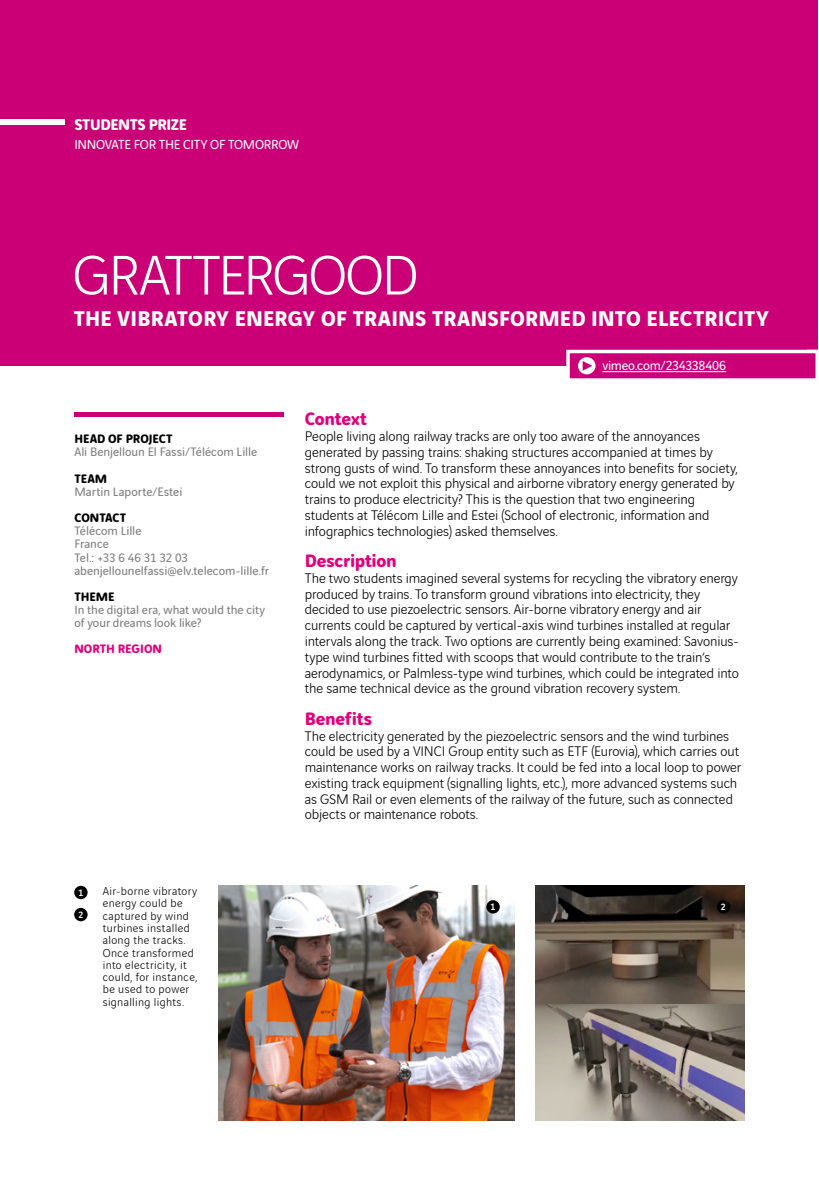
<style>
.page{position:relative;width:819px;height:1191px;background:#fff}
.page>*{position:absolute;margin:0;border:0;box-sizing:border-box;transform-origin:0 0}
.t1{font:300 59.5px "Vinci Sans";letter-spacing:-.04em;color:#fff}
.t2{font:700 22.75px "Vinci Sans";letter-spacing:.015em;color:#fff}
.t3{font:700 19.25px "Vinci Rounded";letter-spacing:-.01em;color:#e3007b}
.t4{font:700 16.62px "Vinci Rounded";letter-spacing:-.025em;color:#fff}
.t5{font:300 14.88px/15.8px "Vinci Rounded";letter-spacing:-.005em;color:#000}
.t6{font:14px "Vinci Rounded";letter-spacing:-.02em;color:#fff}
.t7{font:13.12px/13.1px "Vinci Rounded";letter-spacing:-.005em;color:#7d7d7d}
.t8{font:700 13.12px "Vinci Rounded";letter-spacing:-.005em;color:#000}
.t9{font:700 13.12px "Vinci Rounded";color:#e3007b}
.t10{font:300 12.25px/12.2px "Vinci Rounded";letter-spacing:.03em;color:#000}
.t11{font:500 9.8px "Vinci Sans";color:#fff}
</style>
<div class="page">
<div style="left:0;top:1px;width:817px;height:365px;background:#cb0077"></div>
<img style="left:535px;top:1003px;width:209px;height:117px">
<svg style="left:535px;top:885px;width:209px;height:118px;background:#55493e"></svg>
<img style="left:218px;top:885px;width:296px;height:235px">
<div style="left:74px;top:412px;width:210px;height:5px;background:#cb0077"></div>
<svg style="left:566px;top:350px;width:251px;height:29px"></svg>
<hr style="left:602px;top:371px;width:124px;height:1px;background:#fff">
<div style="left:74px;top:885px;width:14px;height:14px;background:#000;border-radius:50%"></div>
<div style="left:716px;top:900px;width:14px;height:13px;background:#000;border-radius:50%"></div>
<div style="left:486px;top:900px;width:13px;height:13px;background:#000;border-radius:50%"></div>
<div style="left:74px;top:908px;width:14px;height:13px;background:#000;border-radius:50%"></div>
<div style="left:0;top:119px;width:64px;height:5px;background:#fff"></div>
<p class="t4" style="left:74px;top:112px;width:114px">STUDENTS PRIZE</p>
<p class="t6" style="left:74px;top:135px;width:226px">INNOVATE FOR THE CITY OF TOMORROW</p>
<h1 class="t1" style="left:73px;top:232px;width:347px">GRATTERGOOD</h1>
<h2 class="t2" style="left:74px;top:300px;width:696px">THE VIBRATORY ENERGY OF TRAINS TRANSFORMED INTO ELECTRICITY</h2>
<p class="t8" style="left:74px;top:429px;width:100px">HEAD OF PROJECT</p>
<p class="t7" style="left:74px;top:445px;width:184px">Ali Benjelloun El Fassi/Télécom Lille</p>
<p class="t8" style="left:74px;top:468px;width:34px">TEAM</p>
<p class="t7" style="left:74px;top:484px;width:109px">Martin Laporte/Estei</p>
<p class="t8" style="left:74px;top:508px;width:53px">CONTACT</p>
<p class="t7" style="left:74px;top:523px;width:196px">Télécom Lille<br>France<br>Tel.: +33 6 46 31 32 03 abenjellounelfassi@elv.telecom-lille.fr</p>
<p class="t8" style="left:74px;top:587px;width:42px">THEME</p>
<p class="t7" style="left:74px;top:602px;width:192px">In the digital era, what would the city of your dreams look like?</p>
<p class="t9" style="left:74px;top:639px;width:89px">NORTH REGION</p>
<p class="t11" style="left:78px;top:885px;width:6px">1</p>
<p class="t11" style="left:78px;top:907px;width:6px">2</p>
<p class="t10" style="left:103px;top:884px;width:96px">Air-borne vibratory energy could be captured by wind turbines installed along the tracks.<br>Once transformed into electricity, it could, for instance, be used to power signalling lights.</p>
<p class="t6" style="left:602px;top:356px;width:125px">vimeo.com/234338406</p>
<p class="t3" style="left:305px;top:405px;width:64px">Context</p>
<p class="t5" style="left:305px;top:427px;width:434px">People living along railway tracks are only too aware of the annoyances generated by passing trains: shaking structures accompanied at times by strong gusts of wind. To transform these annoyances into benefits for society, could we not exploit this physical and airborne vibratory energy generated by trains to produce electricity? This is the question that two engineering students at Télécom Lille and Estei (School of electronic, information and infographics technologies) asked themselves.</p>
<p class="t3" style="left:305px;top:546px;width:94px">Description</p>
<p class="t5" style="left:305px;top:569px;width:436px">The two students imagined several systems for recycling the vibratory energy produced by trains. To transform ground vibrations into electricity, they decided to use piezoelectric sensors. Air-borne vibratory energy and air currents could be captured by vertical-axis wind turbines installed at regular intervals along the track. Two options are currently being examined: Savonius&shy;type wind turbines fitted with scoops that would contribute to the train’s aerodynamics, or Palmless-type wind turbines, which could be integrated into the same technical device as the ground vibration recovery system.</p>
<p class="t3" style="left:305px;top:704px;width:68px">Benefits</p>
<p class="t5" style="left:305px;top:726px;width:438px">The electricity generated by the piezoelectric sensors and the wind turbines could be used by a VINCI Group entity such as ETF (Eurovia), which carries out maintenance works on railway tracks. It could be fed into a local loop to power existing track equipment (signalling lights, etc.), more advanced systems such as GSM Rail or even elements of the railway of the future, such as connected objects or maintenance robots.</p>
<p class="t11" style="left:490px;top:899px;width:6px">1</p>
<p class="t11" style="left:721px;top:899px;width:6px">2</p>
</div>
